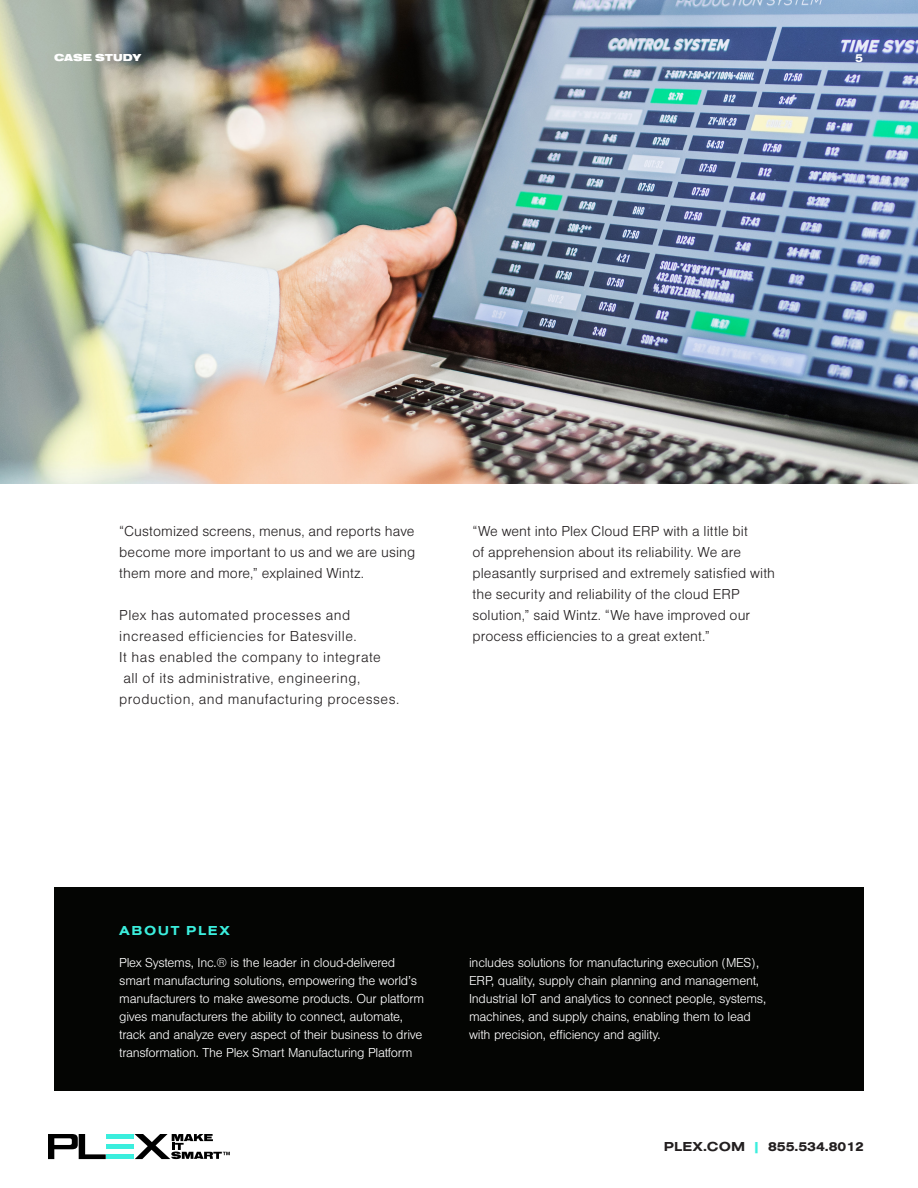
<style>
.page{position:relative;width:918px;height:1188px;background:#fff}
.page>*{position:absolute;margin:0;border:0;box-sizing:border-box;transform-origin:0 0}
.ip_body{font:300 15px/21px "Nimbus San D";letter-spacing:.01em;color:#231f20;text-align:justify}
.ip_body-2{font:300 15px/21px "Nimbus San D";letter-spacing:.03em;color:#231f20}
.t1{font:300 13.5px/18px "Nimbus San";letter-spacing:-.02em;color:#fff}
.t2{font:700 13.5px "Nimbus San Ext";color:#231f20}
.Boiler_plate_title{font:700 13.5px "Nimbus San Ext";letter-spacing:.115em;color:#3beedd}
.t3{font:700 12px "Nimbus San Ext";color:#fff}
.title_on_internal_pa{font:900 10.5px "Nimbus San Ext";color:#fff}
.s1{color:#3beedd}
</style>
<div class="page">
<img style="left:0;top:0;width:918px;height:484px">
<div style="left:54px;top:887px;width:810px;height:203px;background:#040503"></div>
<svg style="left:48px;top:1134px;width:58px;height:25px"></svg>
<div style="left:107px;top:1154px;width:27px;height:5px;background:#3beedd"></div>
<div style="left:107px;top:1134px;width:27px;height:5px;background:#3beedd"></div>
<div style="left:107px;top:1144px;width:27px;height:5px;background:#3beedd"></div>
<svg style="left:135px;top:1134px;width:95px;height:25px"></svg>
<p class="title_on_internal_pa" style="left:54px;top:52px;width:89px">CASE STUDY</p>
<p class="t3" style="left:855px;top:50px;width:9px">5</p>
<p class="ip_body" style="left:119px;top:521px;width:298px">“Customized screens, menus, and reports have become more important to us and we are using them more and more,” explained Wintz.</p>
<p class="ip_body-2" style="left:119px;top:605px;width:282px">Plex has automated processes and increased efficiencies for Batesville.<br>It has enabled the company to integrate<br>all of its administrative, engineering, production, and manufacturing processes.</p>
<p class="ip_body" style="left:472px;top:521px;width:304px;text-align:left">“We went into Plex Cloud ERP with a little bit<br>of apprehension about its reliability. We are pleasantly surprised and extremely satisfied with the security and reliability of the cloud ERP solution,” said Wintz. “We have improved our process efficiencies to a great extent.”</p>
<p class="Boiler_plate_title" style="left:119px;top:921px;width:112px">ABOUT PLEX</p>
<p class="t1" style="left:119px;top:954px;width:307px">Plex Systems, Inc.® is the leader in cloud-delivered smart manufacturing solutions, empowering the world’s manufacturers to make awesome products. Our platform gives manufacturers the ability to connect, automate, track and analyze every aspect of their business to drive transformation. The Plex Smart Manufacturing Platform</p>
<p class="t1" style="left:469px;top:954px;width:299px">includes solutions for manufacturing execution (MES), ERP, quality, supply chain planning and management, Industrial IoT and analytics to connect people, systems, machines, and supply chains, enabling them to lead with precision, efficiency and agility.</p>
<p class="t2" style="left:664px;top:1137px;width:202px">PLEX.COM <span class="s1">|</span> 855.534.8012</p>
</div>
